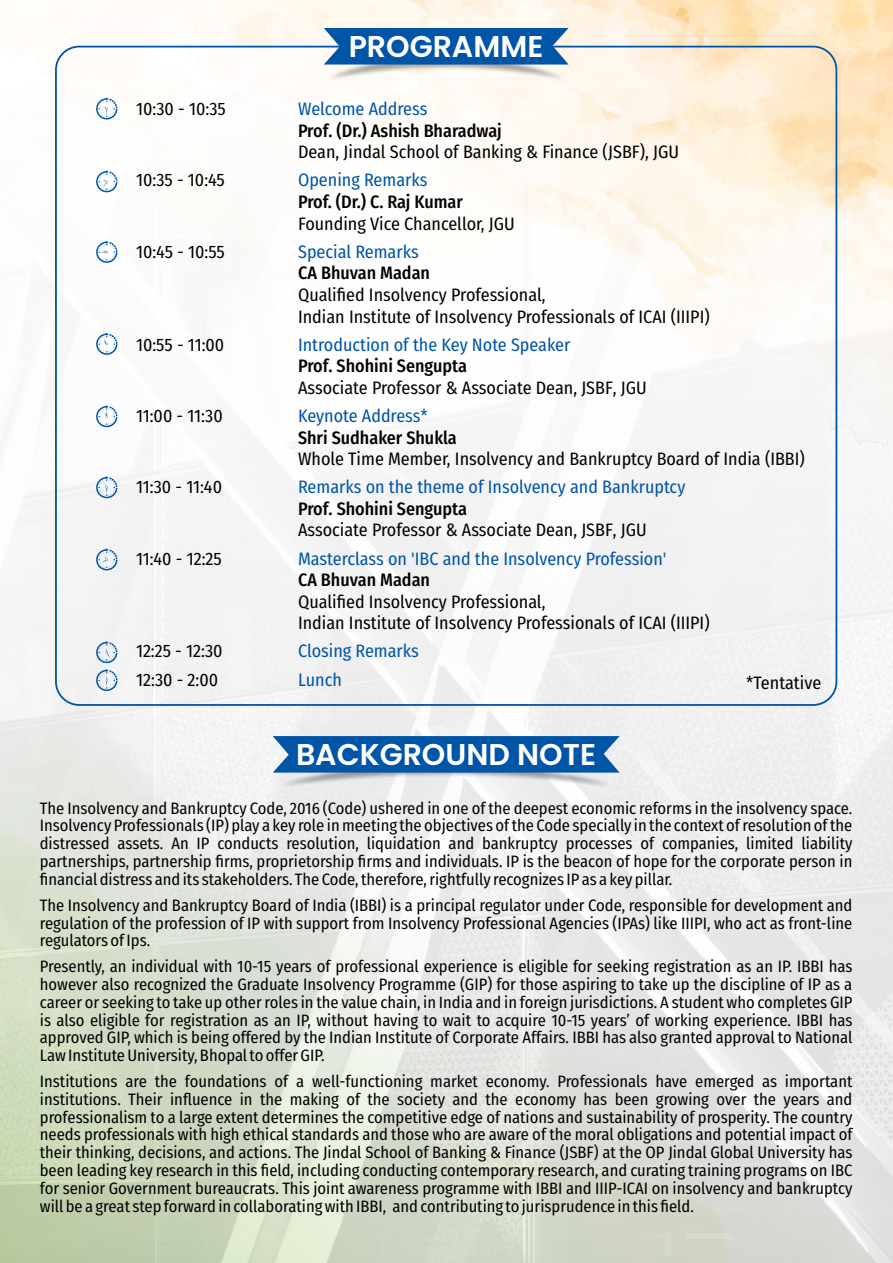
<style>
.page{position:relative;width:893px;height:1263px;background:#fff}
.page>*{position:absolute;margin:0;border:0;box-sizing:border-box;transform-origin:0 0}
.t1{font:600 30px "Poppins";color:#fff}
.t2{font:18px/21.6px "Fira Sans Condensed";color:#020203}
.t3{font:18px "Fira Sans Condensed";color:#0055a7}
.t4{font:500 18px "Fira Sans Condensed";color:#020203}
.t5{font:16.5px/17.9px "Fira Sans Condensed";color:#020203;text-align:justify}
</style>
<div class="page">
<img style="left:0;top:0;width:893px;height:1263px">
<img style="left:328px;top:65px;width:236px;height:16px">
<svg style="left:324px;top:28px;width:245px;height:37px;background:#115fab"></svg>
<svg style="left:96px;top:97px;width:21px;height:22px"></svg>
<svg style="left:96px;top:170px;width:21px;height:22px"></svg>
<svg style="left:96px;top:241px;width:21px;height:22px"></svg>
<svg style="left:96px;top:333px;width:21px;height:22px"></svg>
<svg style="left:96px;top:405px;width:21px;height:22px"></svg>
<svg style="left:96px;top:476px;width:21px;height:22px"></svg>
<svg style="left:96px;top:641px;width:21px;height:22px"></svg>
<svg style="left:96px;top:548px;width:21px;height:22px"></svg>
<svg style="left:96px;top:669px;width:21px;height:22px"></svg>
<img style="left:280px;top:773px;width:332px;height:15px">
<svg style="left:273px;top:736px;width:347px;height:37px;background:#0d5daa"></svg>
<h1 class="t1" style="left:349px;top:25px;width:196px">PROGRAMME</h1>
<p class="t2" style="left:136px;top:98px;width:91px">10:30 - 10:35</p>
<p class="t3" style="left:298px;top:98px;width:131px">Welcome Address</p>
<p class="t4" style="left:298px;top:120px;width:205px">Prof. (Dr.) Ashish Bharadwaj</p>
<p class="t2" style="left:298px;top:142px;width:382px">Dean, Jindal School of Banking &amp; Finance (JSBF), JGU</p>
<p class="t2" style="left:136px;top:170px;width:90px">10:35 - 10:45</p>
<p class="t3" style="left:298px;top:170px;width:131px">Opening Remarks</p>
<p class="t4" style="left:298px;top:191px;width:166px">Prof. (Dr.) C. Raj Kumar</p>
<p class="t2" style="left:298px;top:213px;width:218px">Founding Vice Chancellor, JGU</p>
<p class="t2" style="left:136px;top:241px;width:90px">10:45 - 10:55</p>
<p class="t3" style="left:298px;top:241px;width:122px">Special Remarks</p>
<p class="t4" style="left:298px;top:263px;width:133px">CA Bhuvan Madan</p>
<p class="t2" style="left:298px;top:284px;width:413px">Qualified Insolvency Professional,<br>Indian Institute of Insolvency Professionals of ICAI (IIIPI)</p>
<p class="t2" style="left:136px;top:334px;width:90px">10:55 - 11:00</p>
<p class="t3" style="left:298px;top:334px;width:274px">Introduction of the Key Note Speaker</p>
<p class="t4" style="left:298px;top:355px;width:170px">Prof. Shohini Sengupta</p>
<p class="t2" style="left:298px;top:377px;width:350px">Associate Professor &amp; Associate Dean, JSBF, JGU</p>
<p class="t2" style="left:136px;top:405px;width:88px">11:00 - 11:30</p>
<p class="t3" style="left:298px;top:405px;width:131px">Keynote Address*</p>
<p class="t4" style="left:298px;top:427px;width:160px">Shri Sudhaker Shukla</p>
<p class="t2" style="left:298px;top:448px;width:508px">Whole Time Member, Insolvency and Bankruptcy Board of India (IBBI)</p>
<p class="t2" style="left:136px;top:476px;width:87px">11:30 - 11:40</p>
<p class="t3" style="left:298px;top:476px;width:389px">Remarks on the theme of Insolvency and Bankruptcy</p>
<p class="t4" style="left:298px;top:498px;width:170px">Prof. Shohini Sengupta</p>
<p class="t2" style="left:298px;top:520px;width:350px">Associate Professor &amp; Associate Dean, JSBF, JGU</p>
<p class="t2" style="left:136px;top:548px;width:87px">11:40 - 12:25</p>
<p class="t3" style="left:298px;top:548px;width:370px">Masterclass on 'IBC and the Insolvency Profession'</p>
<p class="t4" style="left:298px;top:569px;width:133px">CA Bhuvan Madan</p>
<p class="t2" style="left:298px;top:591px;width:413px">Qualified Insolvency Professional,<br>Indian Institute of Insolvency Professionals of ICAI (IIIPI)</p>
<p class="t2" style="left:136px;top:640px;width:88px">12:25 - 12:30</p>
<p class="t3" style="left:298px;top:640px;width:122px">Closing Remarks</p>
<p class="t2" style="left:136px;top:669px;width:84px">12:30 - 2:00</p>
<p class="t3" style="left:298px;top:669px;width:45px">Lunch</p>
<h1 class="t1" style="left:296px;top:733px;width:301px">BACKGROUND NOTE</h1>
<p class="t2" style="left:746px;top:672px;width:77px">*Tentative</p>
<p class="t5" style="left:40px;top:799px;width:814px">The Insolvency and Bankruptcy Code, 2016 (Code) ushered in one of the deepest economic reforms in the insolvency space.<br>Insolvency Professionals (IP) play a key role in meeting the objectives of the Code specially in the context of resolution of the distressed assets. An IP conducts resolution, liquidation and bankruptcy processes of companies, limited liability partnerships, partnership firms, proprietorship firms and individuals. IP is the beacon of hope for the corporate person in financial distress and its stakeholders. The Code, therefore, rightfully recognizes IP as a key pillar.</p>
<p class="t5" style="left:40px;top:896px;width:814px">The Insolvency and Bankruptcy Board of India (IBBI) is a principal regulator under Code, responsible for development and regulation of the profession of IP with support from Insolvency Professional Agencies (IPAs) like IIIPI, who act as front-line regulators of Ips.</p>
<p class="t5" style="left:40px;top:957px;width:814px">Presently, an individual with 10-15 years of professional experience is eligible for seeking registration as an IP. IBBI has however also recognized the Graduate Insolvency Programme (GIP) for those aspiring to take up the discipline of IP as a career or seeking to take up other roles in the value chain, in India and in foreign jurisdictions. A student who completes GIP is also eligible for registration as an IP, without having to wait to acquire 10-15 years’ of working experience. IBBI has approved GIP, which is being offered by the Indian Institute of Corporate Affairs. IBBI has also granted approval to National Law Institute University, Bhopal to offer GIP.</p>
<p class="t5" style="left:40px;top:1072px;width:814px">Institutions are the foundations of a well-functioning market economy. Professionals have emerged as important institutions. Their influence in the making of the society and the economy has been growing over the years and professionalism to a large extent determines the competitive edge of nations and sustainability of prosperity. The country needs professionals with high ethical standards and those who are aware of the moral obligations and potential impact of their thinking, decisions, and actions. The Jindal School of Banking &amp; Finance (JSBF) at the OP Jindal Global University has been leading key research in this field, including conducting contemporary research, and curating training programs on IBC for senior Government bureaucrats. This joint awareness programme with IBBI and IIIP-ICAI on insolvency and bankruptcy will be a great step forward in collaborating with IBBI, and contributing to jurisprudence in this field.</p>
</div>
